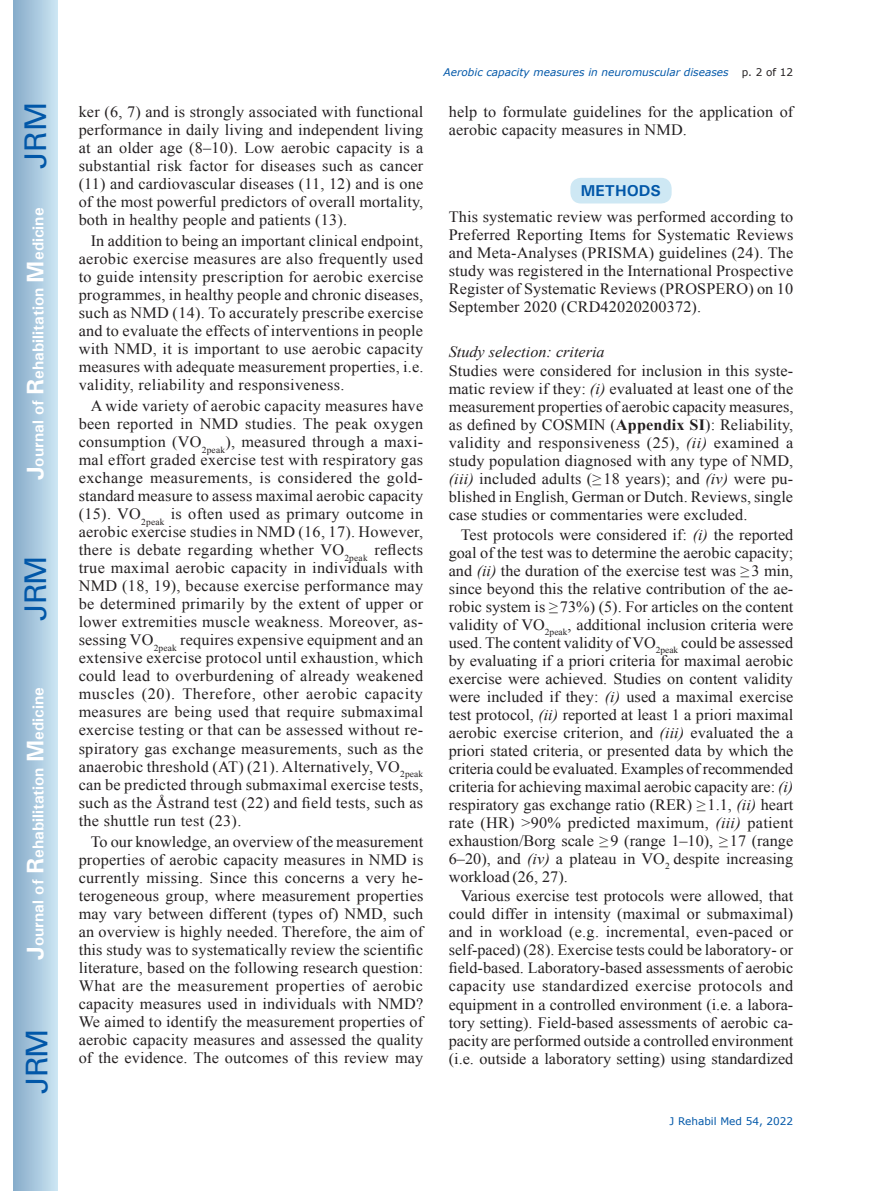
<style>
.page{position:relative;width:872px;height:1191px;background:#fff}
.page>*{position:absolute;margin:0;border:0;box-sizing:border-box;transform-origin:0 0}
.t1{font:30px "Univers";letter-spacing:-.03em;color:#0157a8}
.Txi{font:15.75px/18px "Times New Roman";letter-spacing:.01em;color:#231f20;text-align:justify}
.Text_below_H2{font:15.75px/18px "Times New Roman";letter-spacing:.01em;color:#231f20;text-align:justify}
.Tx{font:15.75px/18px "Times New Roman";letter-spacing:.01em;color:#231f20;text-align:justify}
.t2{font:700 15.75px "Univers";color:#fff}
.t3{font:italic 15.75px "Times New Roman";color:#231f20}
.t4{font:700 15.75px "Univers";color:#0157a8}
.t5{font:italic 10.5px "Verdana";color:#0157a8}
.t6{font:10.5px "Verdana";color:#0157a8}
.t7{font:10.5px "Verdana";color:#231f20}
.s1{font-size:24px}
.s2{font-style:italic}
.s3{font-weight:700}
</style>
<div class="page">
<div style="left:14px;top:0;width:43px;height:1191px;background:linear-gradient(to right,#88acca,#cbe5f2)"></div>
<div style="left:570px;top:178px;width:101px;height:25px;background:#cee8f4;border-radius:10px"></div>
<h1 class="t1" style="left:18px;top:169px;width:68px;rotate:-90deg">JRM</h1>
<p class="t2" style="left:28px;top:480px;width:274px;rotate:-90deg"><span class="s1">J</span>ournal of <span class="s1">R</span>ehabilitation <span class="s1">M</span>edicine</p>
<h1 class="t1" style="left:18px;top:620px;width:67px;rotate:-90deg">JRM</h1>
<p class="t2" style="left:28px;top:959px;width:274px;rotate:-90deg"><span class="s1">J</span>ournal of <span class="s1">R</span>ehabilitation <span class="s1">M</span>edicine</p>
<h1 class="t1" style="left:19px;top:1093px;width:67px;rotate:-90deg">JRM</h1>
<p class="Txi" style="left:79px;top:103px;width:346px">ker (6, 7) and is strongly associated with functional performance in daily living and independent living at an older age (8–10). Low aerobic capacity is a substantial risk factor for diseases such as cancer (11) and cardiovascular diseases (11, 12) and is one of the most powerful predictors of overall mortality, both in healthy people and patients (13).</p>
<p class="Txi" style="left:79px;top:232px;width:346px;text-indent:12px">In addition to being an important clinical endpoint, aerobic exercise measures are also frequently used to guide intensity prescription for aerobic exercise programmes, in healthy people and chronic diseases, such as NMD (14). To accurately prescribe exercise and to evaluate the effects of interventions in people with NMD, it is important to use aerobic capacity measures with adequate measurement properties, i.e. validity, reliability and responsiveness.</p>
<p class="Txi" style="left:79px;top:397px;width:346px;text-indent:12px">A wide variety of aerobic capacity measures have been reported in NMD studies. The peak oxygen consumption (VO<sub>2peak</sub>), measured through a maxi&shy;mal effort graded exercise test with respiratory gas exchange measurements, is considered the gold&shy;standard measure to assess maximal aerobic capacity (15). VO<sub>2peak</sub> is often used as primary outcome in aerobic exercise studies in NMD (16, 17). However, there is debate regarding whether VO<sub>2peak</sub> reflects true maximal aerobic capacity in individuals with NMD (18, 19), because exercise performance may be determined primarily by the extent of upper or lower extremities muscle weakness. Moreover, as&shy;sessing VO<sub>2peak</sub> requires expensive equipment and an extensive exercise protocol until exhaustion, which could lead to overburdening of already weakened muscles (20). Therefore, other aerobic capacity measures are being used that require submaximal exercise testing or that can be assessed without re&shy;spiratory gas exchange measurements, such as the anaerobic threshold (AT) (21). Alternatively, VO<sub>2peak </sub>can be predicted through submaximal exercise tests, such as the Åstrand test (22) and field tests, such as the shuttle run test (23).</p>
<p class="Txi" style="left:79px;top:832px;width:346px;text-indent:12px">To our knowledge, an overview of the measurement properties of aerobic capacity measures in NMD is currently missing. Since this concerns a very he&shy;terogeneous group, where measurement properties may vary between different (types of) NMD, such an overview is highly needed. Therefore, the aim of this study was to systematically review the scientific literature, based on the following research question:<br>What are the measurement properties of aerobic capacity measures used in individuals with NMD?<br>We aimed to identify the measurement properties of aerobic capacity measures and assessed the quality of the evidence. The outcomes of this review may</p>
<p class="t5" style="left:443px;top:65px;width:286px">Aerobic capacity measures in neuromuscular diseases</p>
<p class="t7" style="left:742px;top:65px;width:53px">p. 2 of 12</p>
<p class="Txi" style="left:449px;top:103px;width:346px">help to formulate guidelines for the application of aerobic capacity measures in NMD.</p>
<h1 class="t4" style="left:581px;top:181px;width:82px">METHODS</h1>
<p class="Tx" style="left:449px;top:207px;width:346px">This systematic review was performed according to Preferred Reporting Items for Systematic Reviews and Meta-Analyses (PRISMA) guidelines (24). The study was registered in the International Prospective Register of Systematic Reviews (PROSPERO) on 10<br>September 2020 (CRD42020200372).</p>
<h2 class="t3" style="left:449px;top:341px;width:157px">Study selection: criteria</h2>
<p class="Text_below_H2" style="left:449px;top:362px;width:346px">Studies were considered for inclusion in this syste&shy;matic review if they: <span class="s2">(i)</span> evaluated at least one of the measurement properties of aerobic capacity measures, as defined by COSMIN (<span class="s3">Appendix SI</span>): Reliability, validity and responsiveness (25), <span class="s2">(ii)</span> examined a study population diagnosed with any type of NMD, <span class="s2">(iii)</span> included adults (≥ 18 years); and <span class="s2">(iv)</span> were pu&shy;blished in English, German or Dutch. Reviews, single case studies or commentaries were excluded.</p>
<p class="Txi" style="left:449px;top:525px;width:346px;text-indent:12px">Test protocols were considered if: <span class="s2">(i)</span> the reported goal of the test was to determine the aerobic capacity; and <span class="s2">(ii)</span> the duration of the exercise test was ≥3 min, since beyond this the relative contribution of the ae&shy;robic system is ≥73%) (5). For articles on the content validity of VO<sub>2peak</sub>, additional inclusion criteria were used. The content validity of VO<sub>2peak</sub> could be assessed by evaluating if a priori criteria for maximal aerobic exercise were achieved. Studies on content validity were included if they: <span class="s2">(i)</span> used a maximal exercise test protocol, <span class="s2">(ii)</span> reported at least 1 a priori maximal aerobic exercise criterion, and <span class="s2">(iii)</span> evaluated the a priori stated criteria, or presented data by which the criteria could be evaluated. Examples of recommended criteria for achieving maximal aerobic capacity are: <span class="s2">(i) </span>respiratory gas exchange ratio (RER) ≥1.1, <span class="s2">(ii)</span> heart rate (HR) &gt;90% predicted maximum, <span class="s2">(iii)</span> patient exhaustion/Borg scale ≥9 (range 1–10), ≥17 (range 6–20), and <span class="s2">(iv)</span> a plateau in VO<sub>2</sub> despite increasing workload (26, 27).</p>
<p class="Txi" style="left:449px;top:887px;width:346px;text-indent:12px">Various exercise test protocols were allowed, that could differ in intensity (maximal or submaximal) and in workload (e.g. incremental, even-paced or self-paced) (28). Exercise tests could be laboratory- or field-based. Laboratory-based assessments of aerobic capacity use standardized exercise protocols and equipment in a controlled environment (i.e. a labora&shy;tory setting). Field-based assessments of aerobic ca&shy;pacity are performed outside a controlled environment (i.e. outside a laboratory setting) using standardized</p>
<p class="t6" style="left:669px;top:1114px;width:125px">J Rehabil Med 54, 2022</p>
</div>
